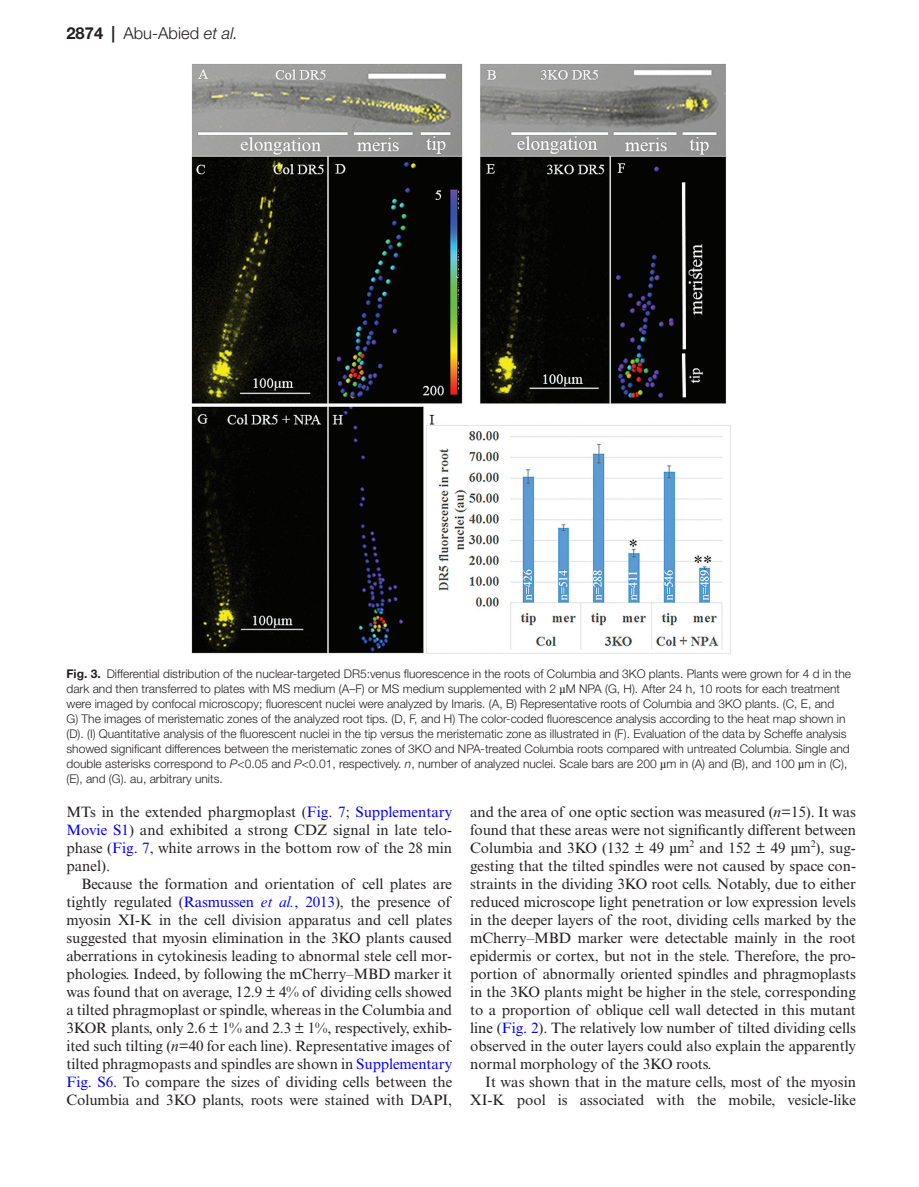
<style>
.page{position:relative;width:919px;height:1187px;background:#fff}
.page>*{position:absolute;margin:0;border:0;box-sizing:border-box;transform-origin:0 0}
.t1{font:300 16.5px "Helvetica Neue LT Std";color:#231f20}
.t2{font:15px/18px "Times New Roman MT Std";letter-spacing:-.005em;color:#231f20;text-align:justify}
.t3{font:300 12px/15px "Helvetica Neue LT Std";color:#231f20}
.s1{font-weight:700}
.s2{font-style:italic}
.s3{font-family:"Gandhari Unicode";font-weight:400}
.s4{color:#00f}
.s5{font-style:italic;color:#00f}
.s6{font-family:"Gandhari Unicode"}
</style>
<div class="page">
<img style="left:191px;top:63px;width:540px;height:591px">
<p class="t1" style="left:66px;top:23px;width:173px"><span class="s1">2874 |</span> Abu-Abied <span class="s2">et al.</span></p>
<p class="t3" style="left:66px;top:666px;width:786px"><span class="s1">Fig. 3.</span> Differential distribution of the nuclear-targeted DR5:venus fluorescence in the roots of Columbia and 3KO plants. Plants were grown for 4 d in the dark and then transferred to plates with MS medium (A–F) or MS medium supplemented with 2 <span class="s3">µ</span>M NPA (G, H). After 24 h, 10 roots for each treatment were imaged by confocal microscopy; fluorescent nuclei were analyzed by Imaris. (A, B) Representative roots of Columbia and 3KO plants. (C, E, and<br>G) The images of meristematic zones of the analyzed root tips. (D, F, and H) The color-coded fluorescence analysis according to the heat map shown in (D). (I) Quantitative analysis of the fluorescent nuclei in the tip versus the meristematic zone as illustrated in (F). Evaluation of the data by Scheffe analysis showed significant differences between the meristematic zones of 3KO and NPA-treated Columbia roots compared with untreated Columbia. Single and double asterisks correspond to <span class="s2">P</span>&lt;0.05 and <span class="s2">P</span>&lt;0.01, respectively. <span class="s2">n</span>, number of analyzed nuclei. Scale bars are 200 <span class="s3">µ</span>m in (A) and (B), and 100 <span class="s3">µ</span>m in (C), (E), and (G). au, arbitrary units.</p>
<p class="t2" style="left:66px;top:802px;width:387px">MTs in the extended phargmoplast (<span class="s4">Fig. 7</span>; <span class="s4">Supplementary Movie S1</span>) and exhibited a strong CDZ signal in late telo&shy;phase (<span class="s4">Fig. 7</span>, white arrows in the bottom row of the 28 min panel).</p>
<p class="t2" style="left:66px;top:874px;width:387px;text-indent:15px">Because the formation and orientation of cell plates are tightly regulated (<span class="s4">Rasmussen</span> <span class="s5">et al.</span><span class="s4">, 2013</span>), the presence of myosin XI-K in the cell division apparatus and cell plates suggested that myosin elimination in the 3KO plants caused aberrations in cytokinesis leading to abnormal stele cell mor&shy;phologies. Indeed, by following the mCherry–MBD marker it was found that on average, 12.9 ± 4% of dividing cells showed a tilted phragmoplast or spindle, whereas in the Columbia and 3KOR plants, only 2.6 ± 1% and 2.3 ± 1%, respectively, exhib&shy;ited such tilting (<span class="s2">n</span>=40 for each line). Representative images of tilted phragmopasts and spindles are shown in <span class="s4">Supplementary Fig. S6</span>. To compare the sizes of dividing cells between the Columbia and 3KO plants, roots were stained with DAPI,</p>
<p class="t2" style="left:470px;top:802px;width:387px">and the area of one optic section was measured (<span class="s2">n</span>=15). It was found that these areas were not significantly different between Columbia and 3KO (132 ± 49 <span class="s6">µ</span>m<sup>2</sup> and 152 ± 49 <span class="s6">µ</span>m<sup>2</sup>), sug&shy;gesting that the tilted spindles were not caused by space con&shy;straints in the dividing 3KO root cells. Notably, due to either reduced microscope light penetration or low expression levels in the deeper layers of the root, dividing cells marked by the mCherry–MBD marker were detectable mainly in the root epidermis or cortex, but not in the stele. Therefore, the pro&shy;portion of abnormally oriented spindles and phragmoplasts in the 3KO plants might be higher in the stele, corresponding to a proportion of oblique cell wall detected in this mutant line (<span class="s4">Fig. 2</span>). The relatively low number of tilted dividing cells observed in the outer layers could also explain the apparently normal morphology of the 3KO roots.</p>
<p class="t2" style="left:470px;top:1072px;width:387px;text-align:right">It was shown that in the mature cells, most of the myosin<br>XI-K pool is associated with the mobile, vesicle-like</p>
</div>
